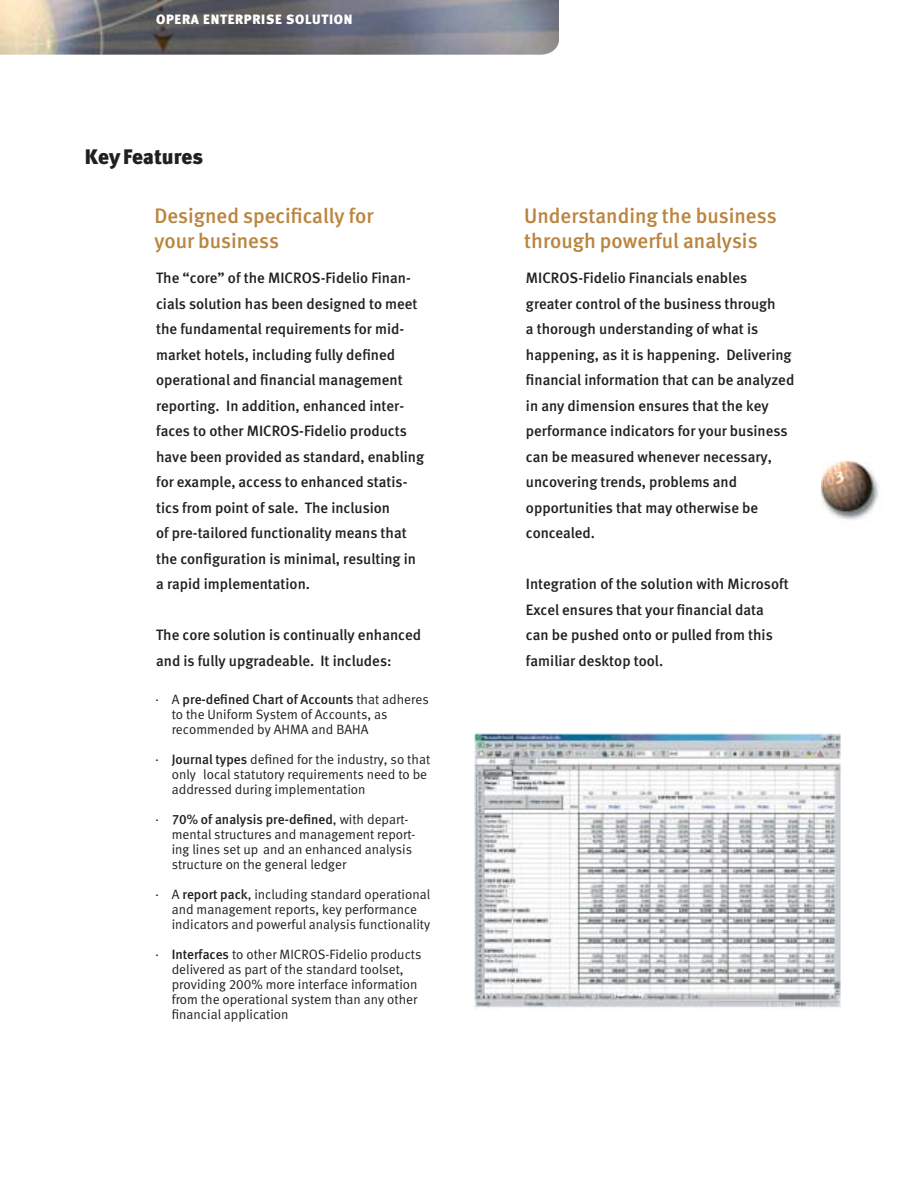
<style>
.page{position:relative;width:918px;height:1188px;background:#fff}
.page>*{position:absolute;margin:0;border:0;box-sizing:border-box;transform-origin:0 0}
.t1{font:21px/25.2px "Meta Medium LF";color:#ba853e}
.t2{font:21px "Meta Black LF";color:#231f1f}
.t3{font:15px/25.5px "Meta Medium LF";color:#231f1f}
.t4{font:13.5px/15px "Meta Normal LF";color:#231f1f}
.t5{font:13.5px "Meta Medium LF";color:#231f1f}
.t6{font:900 13.5px "Meta";letter-spacing:.05em;color:#fff}
.s1{font-family:"Meta Normal LF"}
.s2{font-family:"Meta Medium LF"}
</style>
<div class="page">
<img style="left:0;top:0;width:559px;height:55px">
<img style="left:474px;top:734px;width:367px;height:276px">
<img style="left:821px;top:462px;width:58px;height:58px">
<p class="t6" style="left:156px;top:14px;width:198px">OPERA ENTERPRISE SOLUTION</p>
<h1 class="t2" style="left:85px;top:149px;width:120px">Key Features</h1>
<h1 class="t1" style="left:154px;top:204px;width:221px">Designed specifically for your business</h1>
<p class="t3" style="left:156px;top:266px;width:269px">The “core” of the MICROS-Fidelio Finan&shy;cials solution has been designed to meet the fundamental requirements for mid&shy;market hotels, including fully defined operational and financial management reporting. In addition, enhanced inter&shy;faces to other MICROS-Fidelio products have been provided as standard, enabling for example, access to enhanced statis&shy;tics from point of sale. The inclusion<br>of pre-tailored functionality means that the configuration is minimal, resulting in a rapid implementation.</p>
<p class="t3" style="left:156px;top:623px;width:267px">The core solution is continually enhanced and is fully upgradeable. It includes:</p>
<p class="t5" style="left:155px;top:693px;width:275px"><span class="s1">· A</span> pre-defined Chart of Accounts <span class="s1">that adheres</span></p>
<p class="t4" style="left:172px;top:709px;width:217px">to the Uniform System of Accounts, as recommended by AHMA and BAHA</p>
<p class="t4" style="left:172px;top:754px;width:260px;text-indent:-16px">· <span class="s2">Journal types</span> defined for the industry, so that only local statutory requirements need to be addressed during implementation</p>
<p class="t5" style="left:155px;top:813px;width:255px"><span class="s1">·</span> 70% of analysis pre-defined<span class="s1">, with depart-</span></p>
<p class="t4" style="left:172px;top:829px;width:245px">mental structures and management report&shy;ing lines set up and an enhanced analysis structure on the general ledger</p>
<p class="t4" style="left:172px;top:889px;width:260px;text-indent:-17px">· A <span class="s2">report pack</span>, including standard operational and management reports, key performance indicators and powerful analysis functionality</p>
<p class="t4" style="left:172px;top:949px;width:251px;text-indent:-16px">· <span class="s2">Interfaces</span> to other MICROS-Fidelio products delivered as part of the standard toolset, providing 200% more interface information from the operational system than any other financial application</p>
<h1 class="t1" style="left:524px;top:204px;width:254px">Understanding the business through powerful analysis</h1>
<p class="t3" style="left:526px;top:266px;width:270px">MICROS-Fidelio Financials enables greater control of the business through<br>a thorough understanding of what is happening, as it is happening. Delivering financial information that can be analyzed in any dimension ensures that the key performance indicators for your business can be measured whenever necessary, uncovering trends, problems and opportunities that may otherwise be concealed.</p>
<p class="t3" style="left:526px;top:572px;width:264px">Integration of the solution with Microsoft Excel ensures that your financial data can be pushed onto or pulled from this familiar desktop tool.</p>
</div>
